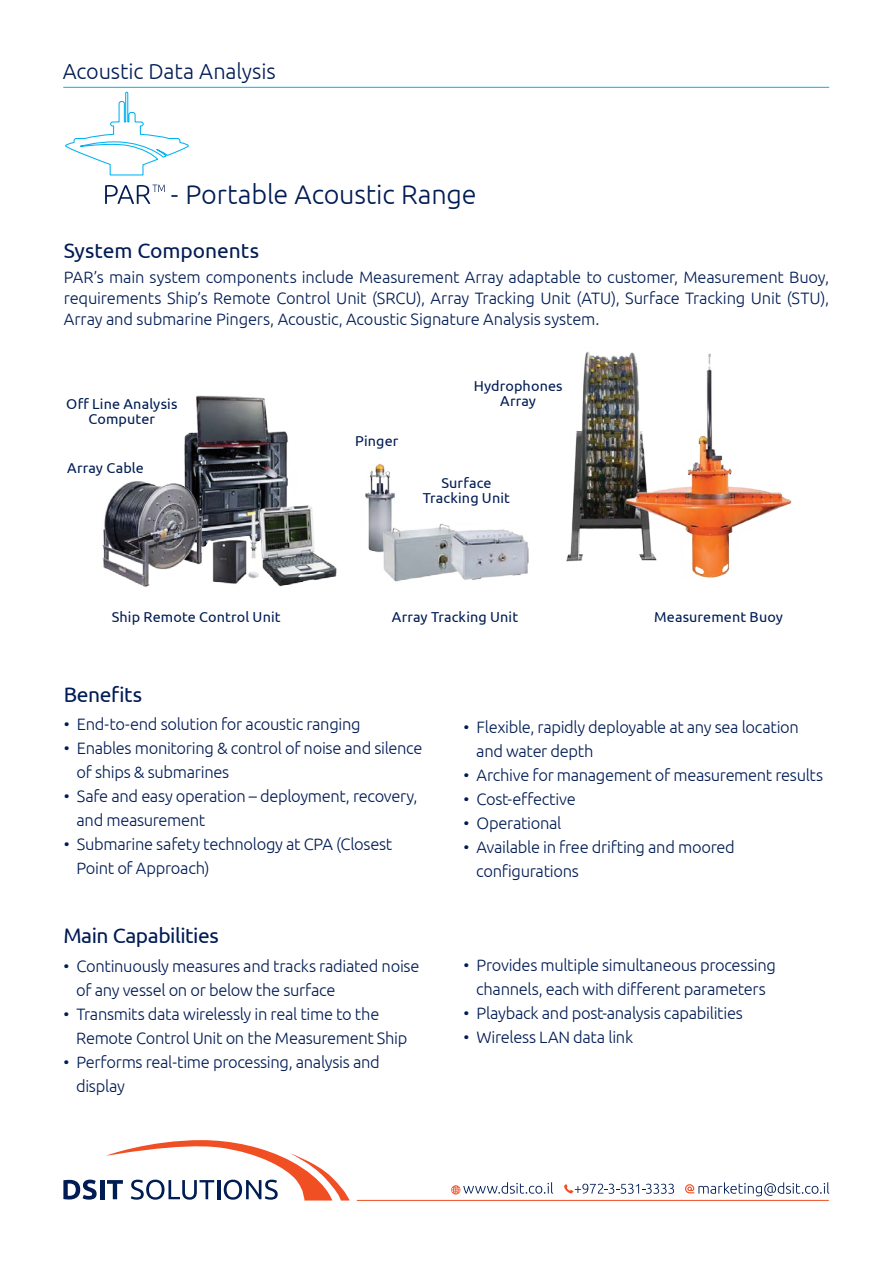
<style>
.page{position:relative;width:893px;height:1263px;background:#fff}
.page>*{position:absolute;margin:0;border:0;box-sizing:border-box;transform-origin:0 0}
.t1{font:300 27px "Ubuntu";letter-spacing:-.005em;color:#001c54}
.t2{font:300 21.75px "Ubuntu";letter-spacing:-.005em;color:#001c54}
.t3{font:21px "Ubuntu";letter-spacing:-.015em;color:#001c54}
.t4{font:300 16.5px/24px "Ubuntu";letter-spacing:-.02em;color:#001c54}
.t5{font:14.4px/15px "Ubuntu";letter-spacing:.01em;color:#001c54;text-align:center}
</style>
<div class="page">
<img style="left:184px;top:395px;width:104px;height:107px">
<img style="left:365px;top:463px;width:30px;height:89px">
<img style="left:566px;top:351px;width:59px;height:211px">
<img style="left:625px;top:352px;width:167px;height:226px">
<img style="left:375px;top:517px;width:69px;height:65px">
<img style="left:102px;top:478px;width:110px;height:109px">
<img style="left:444px;top:525px;width:85px;height:55px">
<img style="left:210px;top:502px;width:127px;height:85px">
<svg style="left:63px;top:1179px;width:34px;height:21px"></svg>
<hr style="left:100px;top:1180px;width:4px;height:19px;background:#001c54">
<svg style="left:106px;top:1140px;width:244px;height:60px"></svg>
<hr style="left:357px;top:1200px;width:472px;height:1px;background:#f04e23">
<svg style="left:564px;top:1184px;width:110px;height:10px"></svg>
<svg style="left:451px;top:1182px;width:102px;height:12px"></svg>
<svg style="left:685px;top:1182px;width:144px;height:14px"></svg>
<hr style="left:63px;top:87px;width:766px;height:1px;background:#00b3f0">
<svg style="left:65px;top:91px;width:124px;height:85px"></svg>
<svg style="left:105px;top:185px;width:60px;height:19px"></svg>
<h2 class="t2" style="left:63px;top:58px;width:214px">Acoustic Data Analysis</h2>
<h1 class="t1" style="left:171px;top:178px;width:307px">- Portable Acoustic Range</h1>
<p class="t3" style="left:64px;top:237px;width:197px">System Components</p>
<p class="t4" style="left:64px;top:266px;width:767px;line-height:21px;text-align:justify">PAR s’ main system components include Measurement Array adaptable to customer, Measurement Buoy, requirements Ship s’ Remote Control Unit (SRCU ,) Array Tracking Unit (ATU ,) Surface Tracking Unit (STU ,( Array and submarine Pingers, Acoustic, Acoustic Signature Analysis system.</p>
<p class="t5" style="left:66px;top:396px;width:113px">Off Line Analysis<br>Computer</p>
<p class="t5" style="left:67px;top:460px;width:78px">Array Cable</p>
<p class="t5" style="left:112px;top:609px;width:170px">Ship Remote Control Unit</p>
<p class="t5" style="left:355px;top:433px;width:45px">Pinger</p>
<p class="t5" style="left:474px;top:378px;width:90px">Hydrophones<br>Array</p>
<p class="t5" style="left:423px;top:475px;width:89px">Surface<br>Tracking Unit</p>
<p class="t5" style="left:392px;top:609px;width:128px">Array Tracking Unit</p>
<p class="t5" style="left:654px;top:609px;width:130px">Measurement Buoy</p>
<p class="t3" style="left:64px;top:681px;width:80px">Benefits</p>
<p class="t4" style="left:64px;top:712px;width:298px">• End-to-end solution for acoustic ranging</p>
<p class="t4" style="left:77px;top:736px;width:347px;text-indent:-13px">• Enables monitoring &amp; control of noise and silence of ships &amp; submarines</p>
<p class="t4" style="left:77px;top:784px;width:343px;text-indent:-13px">• Safe and easy operation – deployment, recovery, and measurement</p>
<p class="t4" style="left:77px;top:832px;width:317px;text-indent:-13px">• Submarine safety technology at CPA (Closest<br>Point of Approach(</p>
<p class="t3" style="left:63px;top:923px;width:157px">Main Capabilities</p>
<p class="t4" style="left:76px;top:953px;width:345px;text-indent:-13px">• Continuously measures and tracks radiated noise of any vessel on or below the surface</p>
<p class="t4" style="left:76px;top:1001px;width:333px;text-indent:-13px">• Transmits data wirelessly in real time to the<br>Remote Control Unit on the Measurement Ship</p>
<p class="t4" style="left:76px;top:1049px;width:305px;text-indent:-13px">• Performs real-time processing, analysis and display</p>
<p class="t4" style="left:476px;top:714px;width:324px;text-indent:-13px">• Flexible, rapidly deployable at any sea location and water depth</p>
<p class="t4" style="left:463px;top:762px;width:361px">• Archive for management of measurement results</p>
<p class="t4" style="left:463px;top:786px;width:114px">• Cost-effective</p>
<p class="t4" style="left:463px;top:811px;width:99px">• Operational</p>
<p class="t4" style="left:476px;top:835px;width:260px;text-indent:-13px">• Available in free drifting and moored configurations</p>
<p class="t4" style="left:463px;top:952px;width:314px;text-align:center">• Provides multiple simultaneous processing channels, each with different parameters</p>
<p class="t4" style="left:463px;top:1000px;width:281px">• Playback and post-analysis capabilities</p>
<p class="t4" style="left:463px;top:1024px;width:171px">• Wireless LAN data link</p>
</div>
